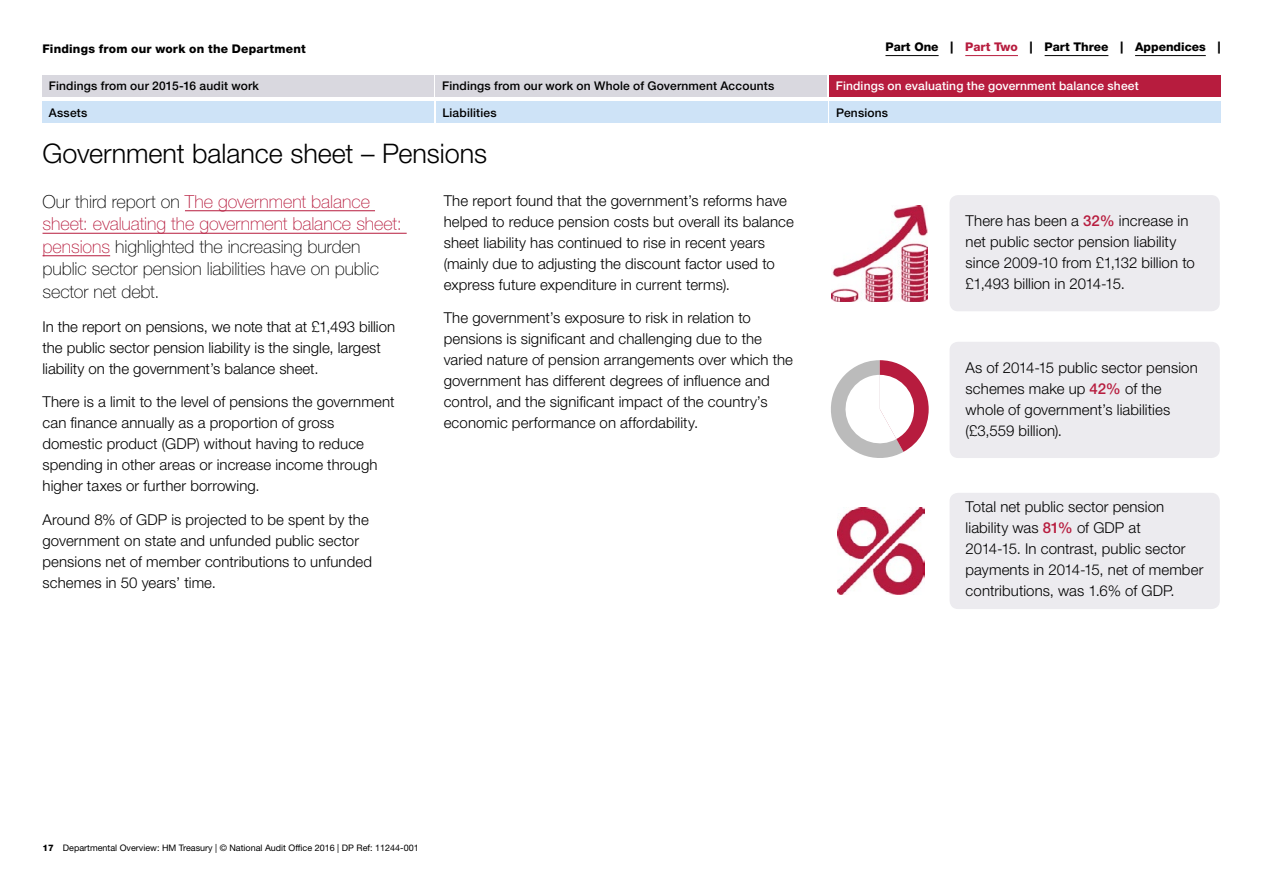
<style>
.page{position:relative;width:1263px;height:893px;background:#fff}
.page>*{position:absolute;margin:0;border:0;box-sizing:border-box;transform-origin:0 0}
.t1{font:300 27px "Helvetica Neue LT Std";letter-spacing:-.005em;color:#000}
.t2{font:100 18px/22.5px "Helvetica Neue LT Std";letter-spacing:-.005em;color:#000}
.t3{font:300 15px/21px "Helvetica Neue LT Std";letter-spacing:.005em;color:#000}
.t4{font:500 12px "Helvetica Neue LT Std";letter-spacing:.015em;color:#000}
.t5{font:800 12px "Helvetica Neue LT Std";letter-spacing:.005em;color:#000}
.t6{font:500 12px "Helvetica Neue LT Std";letter-spacing:.015em;color:#fff}
.t7{font:9px "Helvetica Neue LT Std";color:#000}
.s1{color:#b71c3e}
.s2{font-weight:800}
.s3{font-weight:500;color:#b71c3e}
</style>
<div class="page">
<hr style="left:885px;top:55px;width:54px;height:1px;background:#000">
<hr style="left:965px;top:55px;width:53px;height:1px;background:#b71c3e">
<hr style="left:1045px;top:55px;width:63px;height:1px;background:#000">
<hr style="left:1135px;top:55px;width:71px;height:1px;background:#000">
<div style="left:949px;top:493px;width:271px;height:116px;background:#ecebef;border-radius:9px"></div>
<div style="left:949px;top:342px;width:271px;height:116px;background:#ecebef;border-radius:9px"></div>
<div style="left:949px;top:195px;width:271px;height:116px;background:#ecebef;border-radius:9px"></div>
<hr style="left:185px;top:210px;width:190px;height:1px;background:#b71c3e">
<hr style="left:43px;top:233px;width:364px;height:1px;background:#b71c3e">
<hr style="left:43px;top:255px;width:67px;height:1px;background:#b71c3e">
<img style="left:832px;top:206px;width:96px;height:96px">
<img style="left:838px;top:508px;width:86px;height:86px">
<svg style="left:831px;top:360px;width:98px;height:98px"></svg>
<div style="left:436px;top:102px;width:391px;height:21px;background:#cee3f7"></div>
<div style="left:43px;top:102px;width:391px;height:21px;background:#cee3f7"></div>
<div style="left:830px;top:102px;width:391px;height:21px;background:#cee3f7"></div>
<div style="left:43px;top:75px;width:391px;height:21px;background:#d9d8df"></div>
<div style="left:436px;top:75px;width:391px;height:21px;background:#d9d8df"></div>
<div style="left:829px;top:75px;width:391px;height:21px;background:#b71c3e"></div>
<p class="t5" style="left:43px;top:41px;width:265px">Findings from our work on the Department</p>
<p class="t5" style="left:885px;top:40px;width:336px">Part One | <span class="s1">Part Two</span> | Part Three | Appendices |</p>
<p class="t4" style="left:49px;top:78px;width:212px">Findings from our 2015-16 audit work</p>
<p class="t4" style="left:442px;top:78px;width:333px">Findings from our work on Whole of Government Accounts</p>
<p class="t6" style="left:836px;top:78px;width:305px">Findings on evaluating the government balance sheet</p>
<p class="t4" style="left:49px;top:105px;width:40px">Assets</p>
<p class="t4" style="left:442px;top:105px;width:56px">Liabilities</p>
<p class="t4" style="left:836px;top:105px;width:54px">Pensions</p>
<h1 class="t1" style="left:43px;top:137px;width:446px">Government balance sheet – Pensions</h1>
<p class="t2" style="left:43px;top:190px;width:361px">Our third report on <span class="s1">The government balance sheet: evaluating the government balance sheet: pensions</span> highlighted the increasing burden public sector pension liabilities have on public sector net debt.</p>
<p class="t3" style="left:43px;top:315px;width:354px">In the report on pensions, we note that at £1,493 billion the public sector pension liability is the single, largest liability on the government’s balance sheet.</p>
<p class="t3" style="left:43px;top:391px;width:353px">There is a limit to the level of pensions the government can finance annually as a proportion of gross domestic product (GDP) without having to reduce spending in other areas or increase income through higher taxes or further borrowing.</p>
<p class="t3" style="left:43px;top:509px;width:331px">Around 8% of GDP is projected to be spent by the government on state and unfunded public sector pensions net of member contributions to unfunded schemes in 50 years’ time.</p>
<p class="t3" style="left:444px;top:189px;width:352px">The report found that the government’s reforms have helped to reduce pension costs but overall its balance sheet liability has continued to rise in recent years (mainly due to adjusting the discount factor used to express future expenditure in current terms).</p>
<p class="t3" style="left:444px;top:307px;width:351px">The government’s exposure to risk in relation to pensions is significant and challenging due to the varied nature of pension arrangements over which the government has different degrees of influence and control, and the significant impact of the country’s economic performance on affordability.</p>
<p class="t7" style="left:43px;top:842px;width:378px"><span class="s2">17</span> Departmental Overview: HM Treasury | © National Audit Office 2016 | DP Ref: 11244-001</p>
<p class="t3" style="left:966px;top:210px;width:231px">There has been a <span class="s3">32%</span> increase in net public sector pension liability since 2009-10 from £1,132 billion to £1,493 billion in 2014-15.</p>
<p class="t3" style="left:966px;top:357px;width:234px">As of 2014-15 public sector pension schemes make up <span class="s3">42%</span> of the whole of government’s liabilities (£3,559 billion).</p>
<p class="t3" style="left:966px;top:496px;width:239px">Total net public sector pension liability was <span class="s3">81%</span> of GDP at<br>2014‑15. In contrast, public sector payments in 2014-15, net of member contributions, was 1.6% of GDP.</p>
</div>
